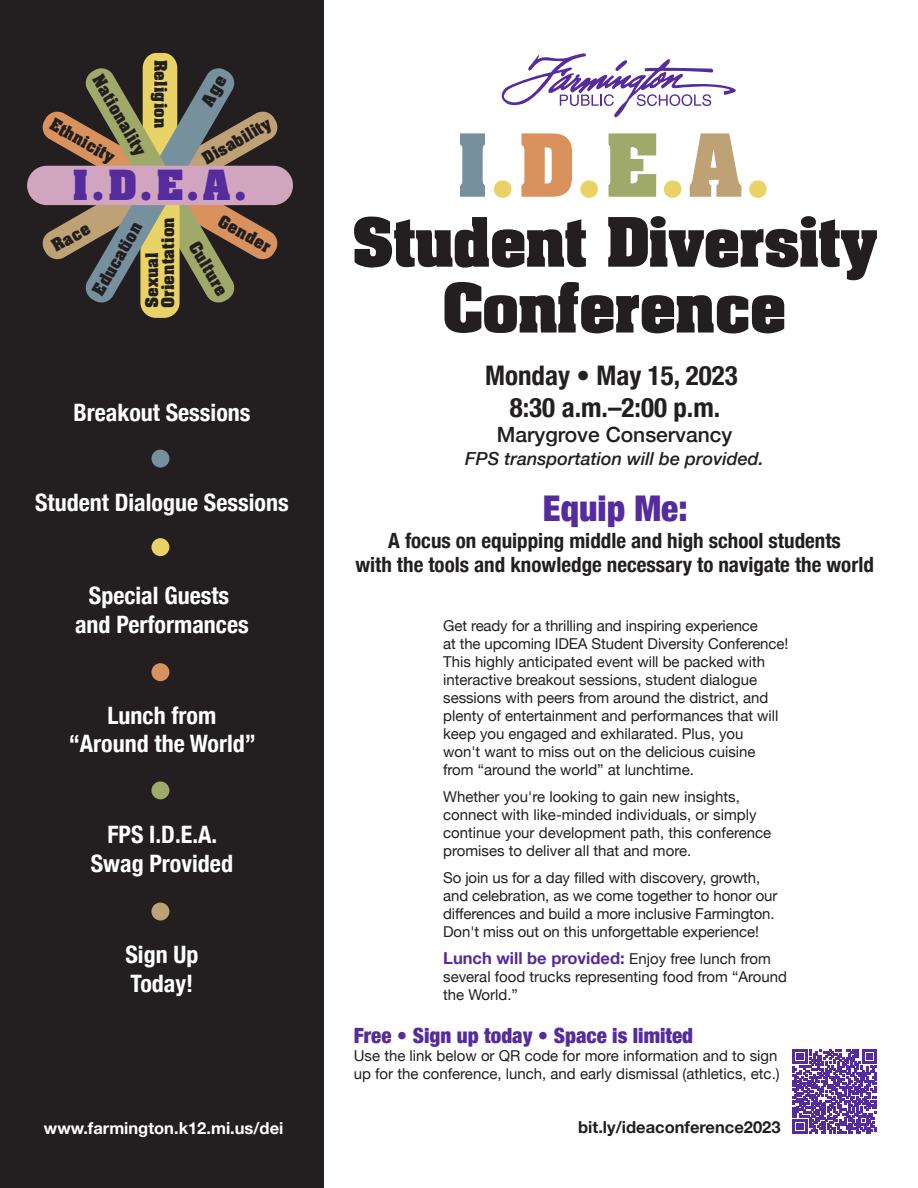
<style>
.page{position:relative;width:918px;height:1188px;background:#fff}
.page>*{position:absolute;margin:0;border:0;box-sizing:border-box;transform-origin:0 0}
.t1{font:700 74.4px "Aachen";color:#ead366}
.t2{font:700 58.35px/65.8px "Aachen";color:#231f20;text-align:center}
.t3{font:700 35.4px "Aachen";color:#552b9d;scale:1.08 1}
.t4{font:900 condensed 35.4px "Helvetica Neue";color:#552b9d}
.t5{font:700 condensed 27px "Helvetica Neue";color:#231f20}
.t6{font:700 condensed 24px/28.8px "Helvetica Neue";color:#fff;text-align:center}
.t7{font:700 condensed 21px/24px "Helvetica Neue";color:#231f20;text-align:center}
.t8{font:900 condensed 21px "Helvetica Neue";color:#552b9d}
.t9{font:500 21px "Helvetica Neue";color:#231f20}
.t10{font:700 19.2px/15.9px "Neue Aachen Pro";letter-spacing:.005em;color:#231f20}
.t11{font:italic 500 18px "Helvetica Neue";color:#231f20}
.t12{font:700 16.5px "Helvetica Neue";color:#552b9d}
.t13{font:700 16.5px "Helvetica Neue";color:#fff}
.t14{font:700 16.5px "Helvetica Neue";color:#231f20}
.t15{font:15px/18px "Helvetica Neue";color:#231f20}
.s1{color:#76909e}
.s2{color:#d9925d}
.s3{color:#9fa969}
.s4{color:#bfa176}
.s5{font-weight:400;font-size:15px;color:#231f20}
</style>
<div class="page">
<div style="left:0;top:0;width:324px;height:1188px;background:#231f20"></div>
<svg style="left:41px;top:204px;width:238px;height:114px"></svg>
<div style="left:27px;top:166px;width:266px;height:39px;background:#d1a5c0;border-radius:20px"></div>
<svg style="left:501px;top:53px;width:235px;height:65px"></svg>
<div style="left:151px;top:450px;width:18px;height:18px;background:#76909e;border-radius:50%"></div>
<div style="left:151px;top:538px;width:18px;height:18px;background:#ead366;border-radius:50%"></div>
<div style="left:151px;top:663px;width:18px;height:18px;background:#d9925d;border-radius:50%"></div>
<div style="left:151px;top:781px;width:18px;height:18px;background:#9fa969;border-radius:50%"></div>
<div style="left:151px;top:903px;width:18px;height:18px;background:#bfa176;border-radius:50%"></div>
<svg style="left:793px;top:1050px;width:84px;height:84px"></svg>
<svg style="left:41px;top:53px;width:238px;height:114px"></svg>
<p class="t10" style="left:168px;top:60px;width:70px;rotate:90deg">Religion</p>
<p class="t10" style="left:104px;top:73px;width:91px;rotate:60deg">Nationality</p>
<p class="t10" style="left:55px;top:116px;width:73px;rotate:30deg">Ethnicity</p>
<p class="t10" style="left:200px;top:153px;width:78px;rotate:-30deg">Disability</p>
<p class="t3" style="left:73px;top:159px;width:163px">I.D.E.A.</p>
<p class="t10" style="left:49px;top:241px;width:42px;rotate:-30deg">Race</p>
<p class="t10" style="left:144px;top:308px;width:93px;rotate:-90deg">Sexual<br>Orientation</p>
<p class="t10" style="left:91px;top:290px;width:83px;rotate:-60deg">Education</p>
<p class="t10" style="left:223px;top:213px;width:59px;rotate:30deg">Gender</p>
<p class="t10" style="left:200px;top:239px;width:61px;rotate:60deg">Culture</p>
<p class="t6" style="left:73px;top:397px;width:179px">Breakout Sessions</p>
<p class="t6" style="left:35px;top:486px;width:255px">Student Dialogue Sessions</p>
<p class="t6" style="left:75px;top:579px;width:175px">Special Guests and Performances</p>
<p class="t6" style="left:69px;top:699px;width:189px">Lunch from “Around the World”</p>
<p class="t6" style="left:91px;top:819px;width:144px">FPS I.D.E.A.<br>Swag Provided</p>
<p class="t6" style="left:125px;top:939px;width:74px">Sign Up</p>
<p class="t6" style="left:131px;top:967px;width:64px">Today!</p>
<h1 class="t1" style="left:458px;top:109px;width:315px"><span class="s1">I</span>.<span class="s2">D</span>.<span class="s3">E</span>.<span class="s4">A</span>.</h1>
<h1 class="t2" style="left:352px;top:207px;width:525px">Student Diversity<br>Conference</h1>
<h2 class="t5" style="left:485px;top:353px;width:254px">Monday • May 15, 2023</h2>
<h2 class="t5" style="left:510px;top:385px;width:212px">8:30 a.m.–2:00 p.m.</h2>
<p class="t9" style="left:497px;top:418px;width:237px">Marygrove Conservancy</p>
<p class="t11" style="left:465px;top:443px;width:300px">FPS transportation will be provided.</p>
<h1 class="t4" style="left:543px;top:479px;width:146px">Equip Me:</h1>
<p class="t7" style="left:355px;top:527px;width:520px">A focus on equipping middle and high school students<br>with the tools and knowledge necessary to navigate the world</p>
<p class="t15" style="left:443px;top:618px;width:347px">Get ready for a thrilling and inspiring experience<br>at the upcoming IDEA Student Diversity Conference!<br>This highly anticipated event will be packed with interactive breakout sessions, student dialogue sessions with peers from around the district, and plenty of entertainment and performances that will keep you engaged and exhilarated. Plus, you<br>won't want to miss out on the delicious cuisine from “around the world” at lunchtime.</p>
<p class="t15" style="left:443px;top:789px;width:330px">Whether you're looking to gain new insights, connect with like-minded individuals, or simply continue your development path, this conference promises to deliver all that and more.</p>
<p class="t15" style="left:443px;top:870px;width:336px">So join us for a day filled with discovery, growth, and celebration, as we come together to honor our differences and build a more inclusive Farmington.<br>Don't miss out on this unforgettable experience!</p>
<p class="t12" style="left:443px;top:946px;width:329px">Lunch will be provided: <span class="s5">Enjoy free lunch from</span></p>
<p class="t15" style="left:443px;top:969px;width:345px">several food trucks representing food from “Around the World.”</p>
<p class="t8" style="left:354px;top:1018px;width:341px">Free • Sign up today • Space is limited</p>
<p class="t15" style="left:354px;top:1047px;width:427px">Use the link below or QR code for more information and to sign up for the conference, lunch, and early dismissal (athletics, etc.)</p>
<p class="t13" style="left:44px;top:1115px;width:241px">www.farmington.k12.mi.us/dei</p>
<p class="t14" style="left:578px;top:1114px;width:204px">bit.ly/ideaconference2023</p>
</div>
